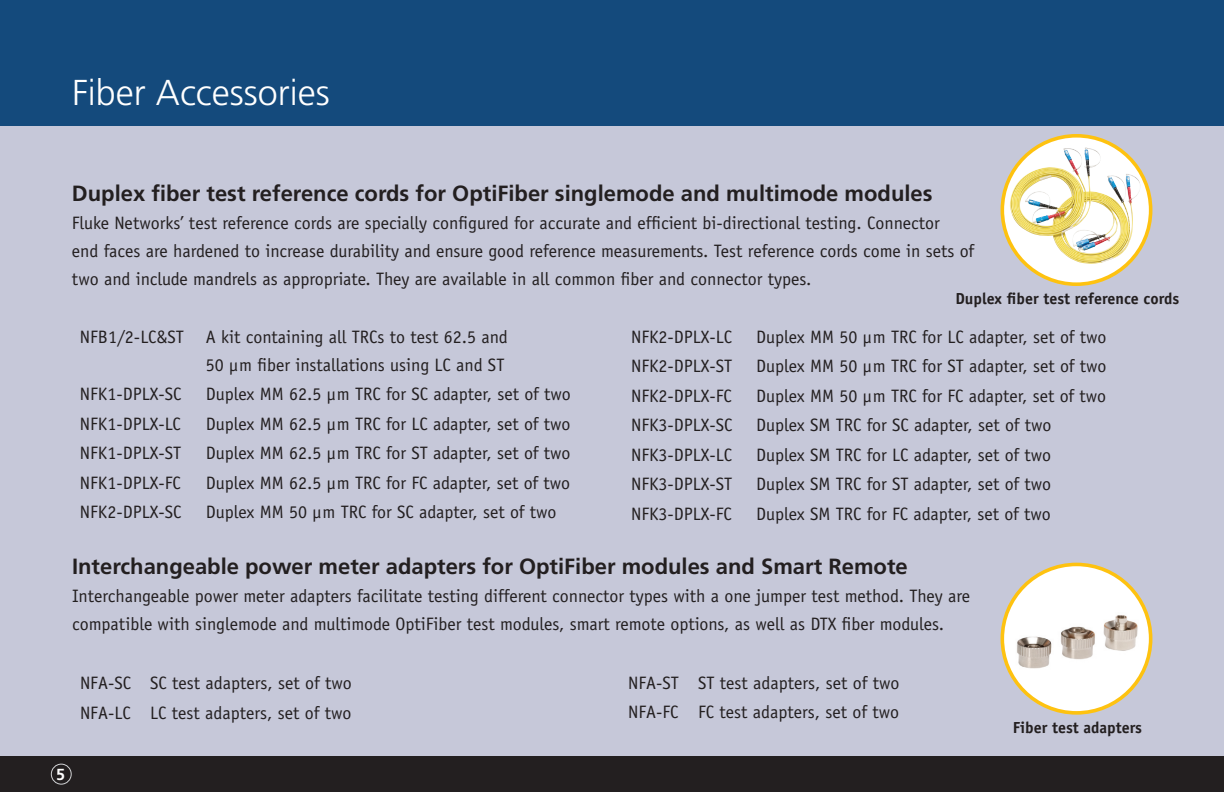
<style>
.page{position:relative;width:1224px;height:792px;background:#fff}
.page>*{position:absolute;margin:0;border:0;box-sizing:border-box;transform-origin:0 0}
.Page_title{font:300 36px "Frutiger";color:#fff}
.Frutiger_subhead{font:700 22px "Frutiger";color:#231f20}
.TOC_tabs{font:18px/28px "Officina Sans";color:#231f20}
.Product_photo_name{font:700 16px "Officina Sans";color:#231f20}
</style>
<div class="page">
<div style="left:0;top:108px;width:1224px;height:666px;background:#c6c8d9"></div>
<div style="left:0;top:0;width:1224px;height:126px;background:#144a7c"></div>
<div style="left:0;top:756px;width:1224px;height:36px;background:#231f20"></div>
<div style="left:51px;top:764px;width:21px;height:21px;border:1px solid #d1d2d4;border-radius:50%"></div>
<svg style="left:1002px;top:136px;width:149px;height:148px;background:#f4ecca"></svg>
<img style="left:1084px;top:147px;width:48px;height:108px">
<div style="left:1001px;top:134px;width:151px;height:152px;border:4px solid #fec210;border-radius:50%"></div>
<img style="left:1002px;top:564px;width:149px;height:149px;border-radius:50%">
<div style="left:1001px;top:563px;width:151px;height:152px;border:4px solid #fec210;border-radius:50%"></div>
<p class="Page_title" style="left:72px;top:72px;width:259px">Fiber Accessories</p>
<p class="Frutiger_subhead" style="left:72px;top:181px;width:862px">Duplex fiber test reference cords for OptiFiber singlemode and multimode modules</p>
<p class="TOC_tabs" style="left:72px;top:209px;width:904px">Fluke Networks’ test reference cords are specially configured for accurate and efficient bi-directional testing. Connector<br>end faces are hardened to increase durability and ensure good reference measurements. Test reference cords come in sets of two and include mandrels as appropriate. They are available in all common fiber and connector types.</p>
<p class="TOC_tabs" style="left:80px;top:323px;width:105px">NFB1/2-LC&amp;ST</p>
<p class="TOC_tabs" style="left:206px;top:323px;width:304px">A kit containing all TRCs to test 62. 5 and<br>50 μ m fiber installations using LC and ST</p>
<p class="TOC_tabs" style="left:80px;top:380px;width:103px">NFK1-DPLX-SC</p>
<p class="TOC_tabs" style="left:206px;top:380px;width:367px">Duplex MM 62. 5 μ m TRC for SC adapter, set of two</p>
<p class="TOC_tabs" style="left:80px;top:410px;width:102px">NFK1-DPLX-LC</p>
<p class="TOC_tabs" style="left:206px;top:410px;width:366px">Duplex MM 62. 5 μ m TRC for LC adapter, set of two</p>
<p class="TOC_tabs" style="left:80px;top:439px;width:102px">NFK1-DPLX-ST</p>
<p class="TOC_tabs" style="left:206px;top:439px;width:366px">Duplex MM 62. 5 μ m TRC for ST adapter, set of two</p>
<p class="TOC_tabs" style="left:80px;top:469px;width:102px">NFK1-DPLX-FC</p>
<p class="TOC_tabs" style="left:206px;top:469px;width:366px">Duplex MM 62. 5 μ m TRC for FC adapter, set of two</p>
<p class="TOC_tabs" style="left:80px;top:498px;width:103px">NFK2-DPLX-SC</p>
<p class="TOC_tabs" style="left:206px;top:498px;width:352px">Duplex MM 50 μ m TRC for SC adapter, set of two</p>
<p class="Product_photo_name" style="left:955px;top:289px;width:225px">Duplex fiber test reference cords</p>
<p class="TOC_tabs" style="left:631px;top:323px;width:102px">NFK2-DPLX-LC</p>
<p class="TOC_tabs" style="left:756px;top:323px;width:352px">Duplex MM 50 μ m TRC for LC adapter, set of two</p>
<p class="TOC_tabs" style="left:631px;top:352px;width:102px">NFK2-DPLX-ST</p>
<p class="TOC_tabs" style="left:756px;top:352px;width:352px">Duplex MM 50 μ m TRC for ST adapter, set of two</p>
<p class="TOC_tabs" style="left:631px;top:382px;width:102px">NFK2-DPLX-FC</p>
<p class="TOC_tabs" style="left:756px;top:382px;width:352px">Duplex MM 50 μ m TRC for FC adapter, set of two</p>
<p class="TOC_tabs" style="left:631px;top:411px;width:103px">NFK3-DPLX-SC</p>
<p class="TOC_tabs" style="left:756px;top:411px;width:297px">Duplex SM TRC for SC adapter, set of two</p>
<p class="TOC_tabs" style="left:631px;top:441px;width:102px">NFK3-DPLX-LC</p>
<p class="TOC_tabs" style="left:756px;top:441px;width:297px">Duplex SM TRC for LC adapter, set of two</p>
<p class="TOC_tabs" style="left:631px;top:470px;width:102px">NFK3-DPLX-ST</p>
<p class="TOC_tabs" style="left:756px;top:470px;width:297px">Duplex SM TRC for ST adapter, set of two</p>
<p class="TOC_tabs" style="left:631px;top:500px;width:102px">NFK3-DPLX-FC</p>
<p class="TOC_tabs" style="left:756px;top:500px;width:296px">Duplex SM TRC for FC adapter, set of two</p>
<p class="Frutiger_subhead" style="left:72px;top:553px;width:837px">Interchangeable power meter adapters for OptiFiber modules and Smart Remote</p>
<p class="TOC_tabs" style="left:72px;top:582px;width:900px">Interchangeable power meter adapters facilitate testing different connector types with a one jumper test method. They are compatible with singlemode and multimode OptiFiber test modules, smart remote options, as well as DTX fiber modules.</p>
<p class="TOC_tabs" style="left:80px;top:669px;width:53px">NFA-SC</p>
<p class="TOC_tabs" style="left:150px;top:669px;width:203px">SC test adapters, set of two</p>
<p class="TOC_tabs" style="left:80px;top:699px;width:52px">NFA-LC</p>
<p class="TOC_tabs" style="left:150px;top:699px;width:203px">LC test adapters, set of two</p>
<p class="TOC_tabs" style="left:628px;top:669px;width:52px">NFA-ST</p>
<p class="TOC_tabs" style="left:698px;top:669px;width:203px">ST test adapters, set of two</p>
<p class="TOC_tabs" style="left:628px;top:698px;width:52px">NFA-FC</p>
<p class="TOC_tabs" style="left:698px;top:698px;width:203px">FC test adapters, set of two</p>
<p class="Product_photo_name" style="left:1013px;top:717px;width:131px">Fiber test adapters</p>
</div>
